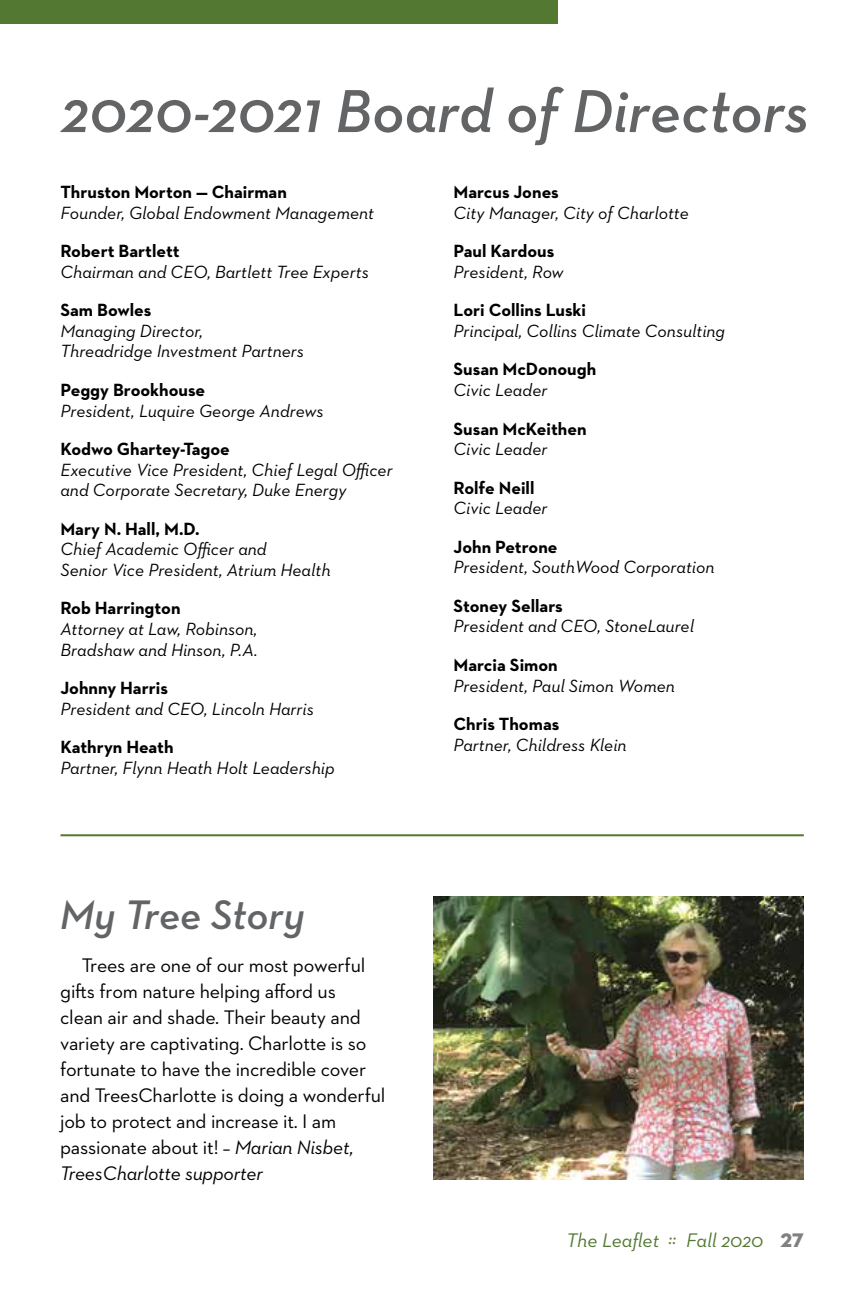
<style>
.page{position:relative;width:864px;height:1296px;background:#fff}
.page>*{position:absolute;margin:0;border:0;box-sizing:border-box;transform-origin:0 0}
.t1{font:italic 600 61.8px "Neutra Text Exp";color:#636466}
.t2{font:italic 600 42px "Neutra Text Exp";color:#636466}
.t3{font:20px/26px "Neutraface 2 Text";letter-spacing:-.01em;color:#000}
.t4{font:italic 20px "Neutraface 2 Text";color:#527832}
.t5{font:italic 18px/20.6px "Neutraface 2 Text";color:#000}
.t6{font:700 18px "Neutraface 2 Text";color:#000}
.s1{font-style:italic}
.s2{font-family:"Neutra Disp Exp Titling";font-style:normal;color:#000}
</style>
<div class="page">
<div style="left:0;top:0;width:558px;height:24px;background:#527832"></div>
<hr style="left:60px;top:834px;width:744px;height:2px;background:#527832">
<img style="left:434px;top:897px;width:370px;height:283px">
<h1 class="t1" style="left:60px;top:72px;width:750px">2020-2021 Board of Directors</h1>
<p class="t6" style="left:60px;top:180px;width:228px">Thruston Morton — Chairman</p>
<p class="t5" style="left:60px;top:202px;width:315px">Founder, Global Endowment Management</p>
<p class="t6" style="left:60px;top:240px;width:121px">Robert Bartlett</p>
<p class="t5" style="left:60px;top:261px;width:310px">Chairman and CEO, Bartlett Tree Experts</p>
<p class="t6" style="left:60px;top:299px;width:92px">Sam Bowles</p>
<p class="t5" style="left:60px;top:320px;width:245px">Managing Director,<br>Threadridge Investment Partners</p>
<p class="t6" style="left:60px;top:378px;width:146px">Peggy Brookhouse</p>
<p class="t5" style="left:60px;top:400px;width:265px">President, Luquire George Andrews</p>
<p class="t6" style="left:60px;top:437px;width:171px">Kodwo Ghartey-Tagoe</p>
<p class="t5" style="left:60px;top:459px;width:334px">Executive Vice President, Chief Legal Officer and Corporate Secretary, Duke Energy</p>
<p class="t6" style="left:60px;top:517px;width:141px">Mary N. Hall, M.D.</p>
<p class="t5" style="left:60px;top:539px;width:272px">Chief Academic Officer and<br>Senior Vice President, Atrium Health</p>
<p class="t6" style="left:60px;top:597px;width:122px">Rob Harrington</p>
<p class="t5" style="left:60px;top:618px;width:199px">Attorney at Law, Robinson,<br>Bradshaw and Hinson, P.A.</p>
<p class="t6" style="left:60px;top:676px;width:109px">Johnny Harris</p>
<p class="t5" style="left:60px;top:698px;width:255px">President and CEO, Lincoln Harris</p>
<p class="t6" style="left:60px;top:736px;width:115px">Kathryn Heath</p>
<p class="t5" style="left:60px;top:757px;width:276px">Partner, Flynn Heath Holt Leadership</p>
<h2 class="t2" style="left:60px;top:889px;width:246px">My Tree Story</h2>
<p class="t3" style="left:60px;top:952px;width:327px;text-indent:22px">Trees are one of our most powerful gifts from nature helping afford us<br>clean air and shade. Their beauty and variety are captivating. Charlotte is so fortunate to have the incredible cover and TreesCharlotte is doing a wonderful job to protect and increase it. I am passionate about it! <span class="s1">– Marian Nisbet, TreesCharlotte supporter</span></p>
<p class="t6" style="left:454px;top:180px;width:107px">Marcus Jones</p>
<p class="t5" style="left:454px;top:202px;width:237px">City Manager, City of Charlotte</p>
<p class="t6" style="left:454px;top:240px;width:102px">Paul Kardous</p>
<p class="t5" style="left:454px;top:261px;width:112px">President, Row</p>
<p class="t6" style="left:454px;top:299px;width:134px">Lori Collins Luski</p>
<p class="t5" style="left:454px;top:320px;width:273px">Principal, Collins Climate Consulting</p>
<p class="t6" style="left:454px;top:358px;width:144px">Susan McDonough</p>
<p class="t5" style="left:454px;top:379px;width:95px">Civic Leader</p>
<p class="t6" style="left:454px;top:417px;width:135px">Susan McKeithen</p>
<p class="t5" style="left:454px;top:438px;width:95px">Civic Leader</p>
<p class="t6" style="left:454px;top:476px;width:82px">Rolfe Neill</p>
<p class="t5" style="left:454px;top:498px;width:95px">Civic Leader</p>
<p class="t6" style="left:454px;top:535px;width:106px">John Petrone</p>
<p class="t5" style="left:454px;top:557px;width:263px">President, SouthWood Corporation</p>
<p class="t6" style="left:454px;top:594px;width:111px">Stoney Sellars</p>
<p class="t5" style="left:454px;top:616px;width:242px">President and CEO, StoneLaurel</p>
<p class="t6" style="left:454px;top:653px;width:106px">Marcia Simon</p>
<p class="t5" style="left:454px;top:675px;width:223px">President, Paul Simon Women</p>
<p class="t6" style="left:454px;top:712px;width:107px">Chris Thomas</p>
<p class="t5" style="left:454px;top:734px;width:175px">Partner, Childress Klein</p>
<p class="t4" style="left:567px;top:1227px;width:239px">The Leaflet :: Fall 2020 <span class="s2">27</span></p>
</div>
